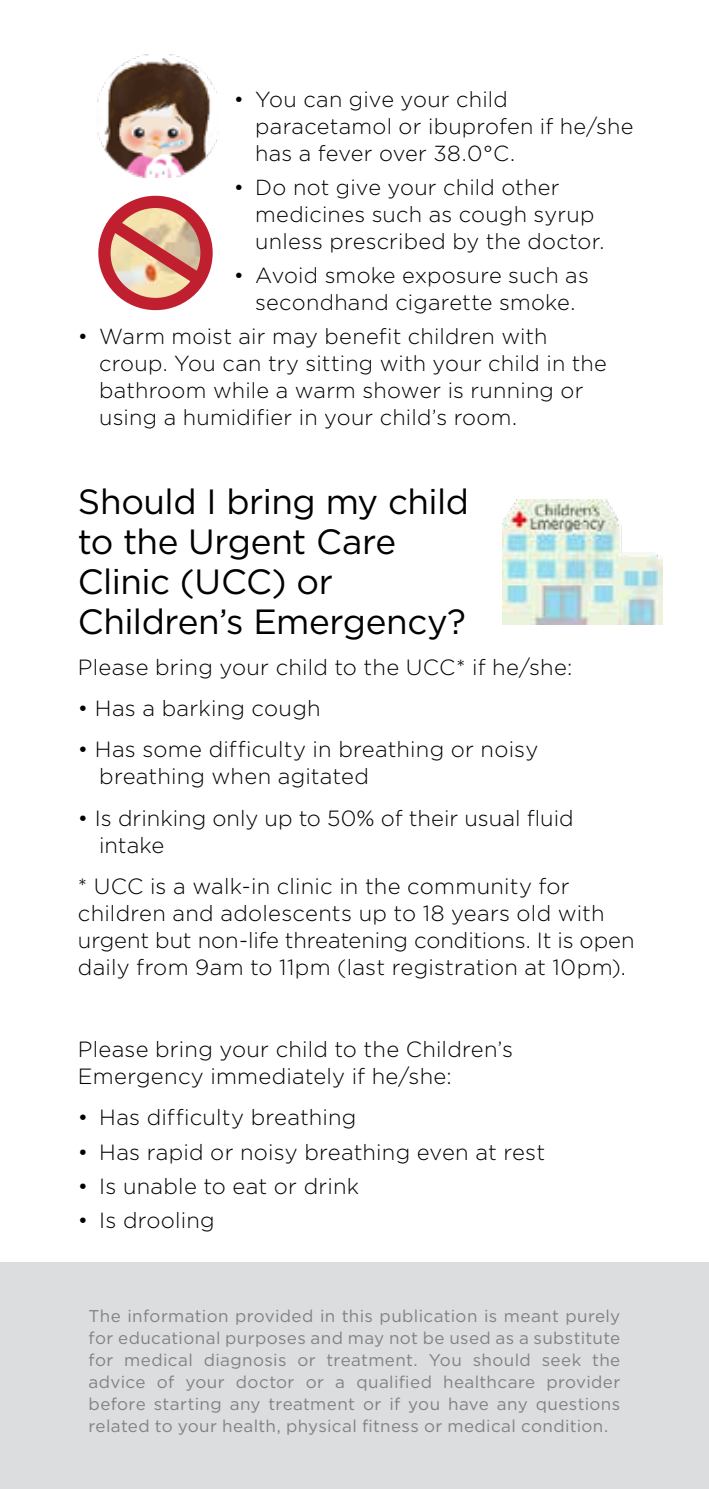
<style>
.page{position:relative;width:709px;height:1489px;background:#fff}
.page>*{position:absolute;margin:0;border:0;box-sizing:border-box;transform-origin:0 0}
.t1{font:35px/40px "Gotham HTF";letter-spacing:-.015em;color:#000}
.t2{font:300 22px/27px "Gotham HTF";letter-spacing:.01em;color:#000}
.t3{font:300 21.75px/27px "Gotham HTF";letter-spacing:.01em;color:#000}
.t4{font:17px/22px "Gotham HTF";letter-spacing:.025em;color:#808285;text-align:justify}
</style>
<div class="page">
<div style="left:0;top:1261px;width:709px;height:227px;background:#dcddde"></div>
<img style="left:502px;top:499px;width:160px;height:125px">
<img style="left:97px;top:54px;width:120px;height:123px">
<svg style="left:98px;top:195px;width:115px;height:116px"></svg>
<p class="t3" style="left:255px;top:85px;width:380px;text-indent:-21px">• You can give your child paracetamol or ibuprofen if he/she has a fever over 38.0°C.</p>
<p class="t3" style="left:255px;top:174px;width:350px;text-indent:-21px">• Do not give your child other medicines such as cough syrup unless prescribed by the doctor.</p>
<p class="t3" style="left:234px;top:262px;width:356px;text-align:center">• Avoid smoke exposure such as secondhand cigarette smoke.</p>
<p class="t3" style="left:99px;top:323px;width:509px;text-indent:-21px">• Warm moist air may benefit children with croup. You can try sitting with your child in the bathroom while a warm shower is running or using a humidifier in your child’s room.</p>
<h1 class="t1" style="left:78px;top:480px;width:392px">Should I bring my child to the Urgent Care<br>Clinic (UCC) or<br>Children’s Emergency?</h1>
<p class="t2" style="left:78px;top:653px;width:496px">Please bring your child to the UCC* if he/she:</p>
<p class="t2" style="left:78px;top:694px;width:244px">• Has a barking cough</p>
<p class="t2" style="left:99px;top:735px;width:440px;text-indent:-21px">• Has some difficulty in breathing or noisy breathing when agitated</p>
<p class="t2" style="left:99px;top:804px;width:476px;text-indent:-21px">• Is drinking only up to 50% of their usual fluid intake</p>
<p class="t2" style="left:78px;top:872px;width:558px">* UCC is a walk-in clinic in the community for children and adolescents up to 18 years old with urgent but non-life threatening conditions. It is open daily from 9am to 11pm (last registration at 10pm).</p>
<p class="t2" style="left:78px;top:1035px;width:436px">Please bring your child to the Children’s<br>Emergency immediately if he/she:</p>
<p class="t2" style="left:78px;top:1103px;width:280px">• Has difficulty breathing</p>
<p class="t2" style="left:78px;top:1137px;width:469px">• Has rapid or noisy breathing even at rest</p>
<p class="t2" style="left:78px;top:1171px;width:283px">• Is unable to eat or drink</p>
<p class="t2" style="left:78px;top:1206px;width:138px">• Is drooling</p>
<p class="t4" style="left:89px;top:1304px;width:533px">The information provided in this publication is meant purely for educational purposes and may not be used as a substitute for medical diagnosis or treatment. You should seek the advice of your doctor or a qualified healthcare provider before starting any treatment or if you have any questions related to your health, physical fitness or medical condition.</p>
</div>
